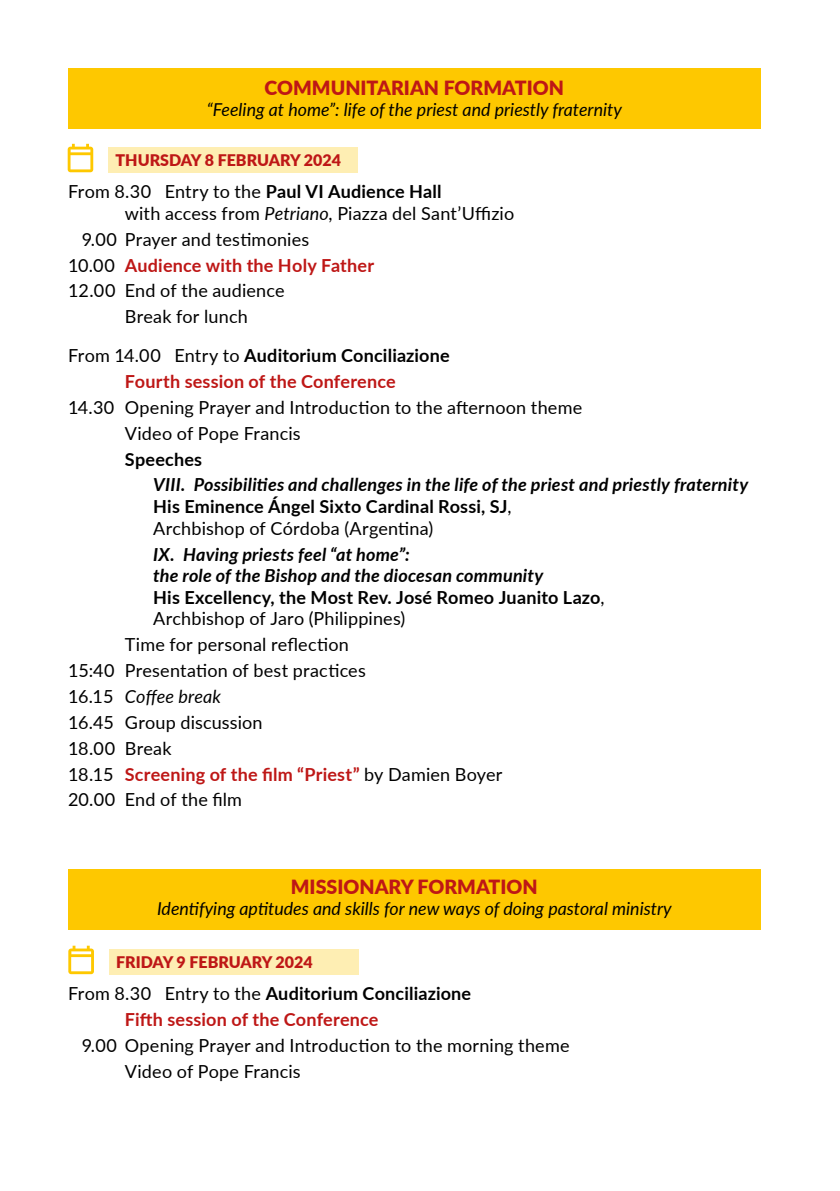
<style>
.page{position:relative;width:840px;height:1191px;background:#fff}
.page>*{position:absolute;margin:0;border:0;box-sizing:border-box;transform-origin:0 0}
.t1{font:900 19.6px "Lato";color:#be1716}
.t2{font:18px/25.8px "Lato";letter-spacing:.01em;color:#000}
.t3{font:italic 700 18px/21.6px "Lato";letter-spacing:.01em;color:#000}
.t4{font:700 18px/25.8px "Lato";letter-spacing:.01em;color:#be1716}
.t5{font:700 18px "Lato";letter-spacing:.015em;color:#000}
.t6{font:italic 17.8px "Lato";color:#000}
.t7{font:900 16px "Lato";color:#be1716}
.s1{font-weight:700}
.s2{font-style:italic}
.s3{font-weight:400;color:#000}
.s4{color:#000}
.s5{font-style:normal}
.s6{font-weight:400;font-style:normal}
.s7{font-weight:700;color:#be1716}
</style>
<div class="page">
<div style="left:68px;top:869px;width:692px;height:60px;background:#fec800"></div>
<div style="left:109px;top:949px;width:250px;height:25px;background:#feeeb3"></div>
<svg style="left:68px;top:945px;width:26px;height:29px"></svg>
<div style="left:68px;top:68px;width:692px;height:60px;background:#fec800"></div>
<div style="left:108px;top:148px;width:249px;height:25px;background:#feeeb3"></div>
<svg style="left:68px;top:144px;width:25px;height:28px"></svg>
<p class="t1" style="left:264px;top:76px;width:300px">COMMUNITARIAN FORMATION</p>
<p class="t6" style="left:207px;top:99px;width:416px">“Feeling at home”: life of the priest and priestly fraternity</p>
<p class="t7" style="left:115px;top:150px;width:227px">THURSDAY 8 FEBRUARY 2024</p>
<p class="t2" style="left:125px;top:180px;width:390px;line-height:21.6px;text-indent:-57px">From 8.30 Entry to the <span class="s1">Paul VI Audience Hall<br></span>with access from <span class="s2">Petriano</span>, Piazza del Sant’Uffizio</p>
<p class="t2" style="left:82px;top:226px;width:229px">9.00 Prayer and testimonies</p>
<p class="t4" style="left:68px;top:252px;width:307px"><span class="s3">10.00</span> Audience with the Holy Father</p>
<p class="t2" style="left:68px;top:277px;width:218px">12.00 End of the audience</p>
<p class="t2" style="left:125px;top:303px;width:124px">Break for lunch</p>
<p class="t4" style="left:68px;top:342px;width:383px;text-align:center"><span class="s3">From 14.00 Entry to</span> <span class="s4">Auditorium Conciliazione<br></span>Fourth session of the Conference</p>
<p class="t2" style="left:125px;top:394px;width:458px;text-indent:-57px">14.30 Opening Prayer and Introduction to the afternoon theme<br>Video of Pope Francis</p>
<p class="t5" style="left:125px;top:448px;width:79px">Speeches</p>
<p class="t3" style="left:153px;top:474px;width:596px">VIII. Possibilities and challenges in the life of the priest and priestly fraternity<br><span class="s5">His Eminence Ángel Sixto Cardinal Rossi, SJ</span><span class="s6">,<br>Archbishop of Córdoba (Argentina)</span></p>
<p class="t3" style="left:153px;top:543px;width:452px">IX. Having priests feel “at home”:<br>the role of the Bishop and the diocesan community<br><span class="s5">His Excellency, the Most Rev. José Romeo Juanito Lazo</span><span class="s6">, Archbishop of Jaro (Philippines)</span></p>
<p class="t2" style="left:68px;top:631px;width:435px;text-indent:57px">Time for personal reflection<br>15:40 Presentation of best practices<br>16.15 <span class="s2">Coffee break<br></span>16.45 Group discussion<br>18.00 Break<br>18.15 <span class="s7">Screening of the film “Priest”</span> by Damien Boyer<br>20.00 End of the film</p>
<p class="t1" style="left:291px;top:874px;width:248px">MISSIONARY FORMATION</p>
<p class="t6" style="left:157px;top:897px;width:516px">Identifying aptitudes and skills for new ways of doing pastoral ministry</p>
<p class="t7" style="left:116px;top:952px;width:198px">FRIDAY 9 FEBRUARY 2024</p>
<p class="t4" style="left:125px;top:980px;width:348px;text-indent:-57px"><span class="s3">From 8.30 Entry to the</span> <span class="s4">Auditorium Conciliazione<br></span>Fifth session of the Conference</p>
<p class="t2" style="left:125px;top:1031px;width:446px;text-indent:-43px">9.00 Opening Prayer and Introduction to the morning theme<br>Video of Pope Francis</p>
</div>
